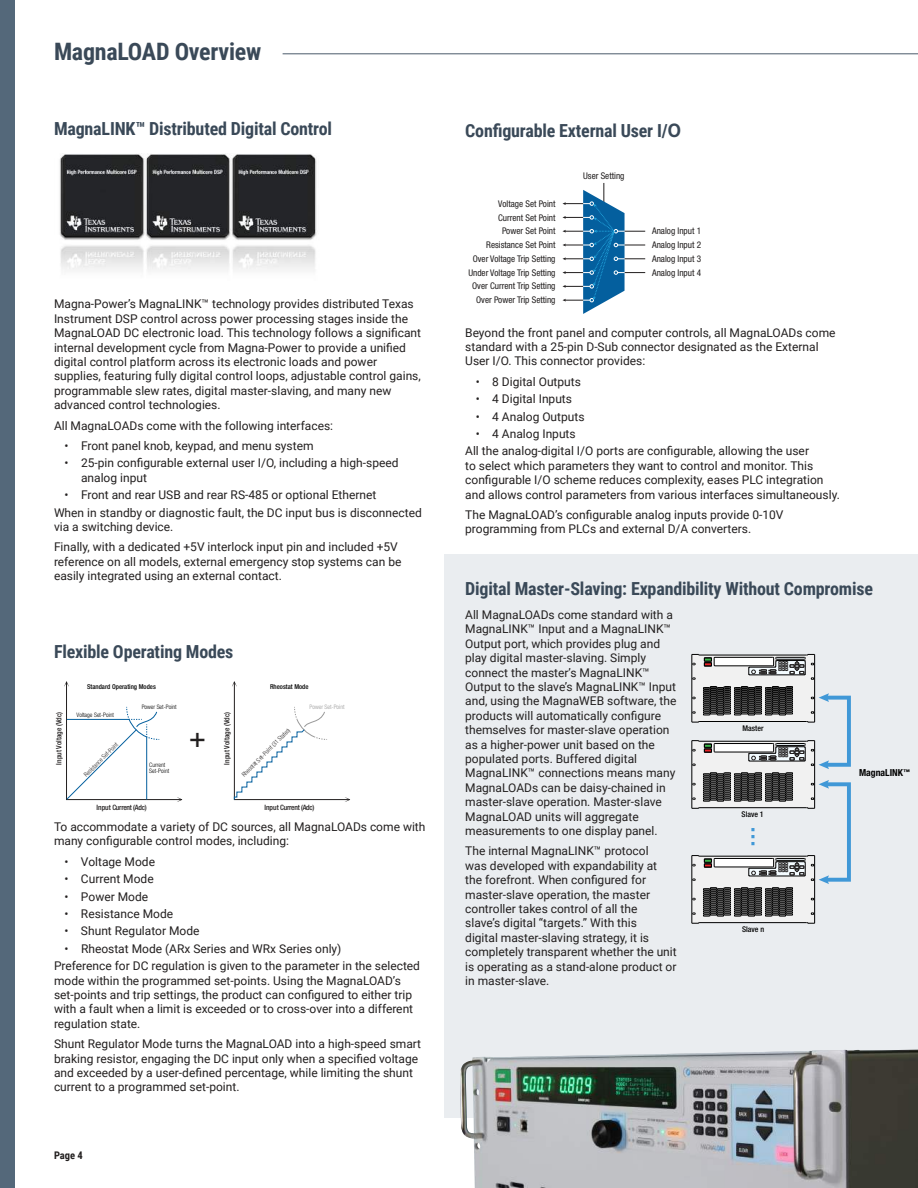
<style>
.page{position:relative;width:918px;height:1188px;background:#fff}
.page>*{position:absolute;margin:0;border:0;box-sizing:border-box;transform-origin:0 0}
.t1{font:500 condensed 27.9px "Helvetica Neue LT Std";color:#221f1f}
.t2{font:700 24px "Roboto Condensed";letter-spacing:-.01em;color:#3a4958}
.t3{font:700 18px "Roboto Condensed";letter-spacing:-.01em;color:#3a4958}
.t4{font:12px/14.4px "Roboto";color:#221f1f}
.t5{font:700 10.5px "Roboto Condensed";color:#221f1f}
.t6{font:700 condensed 9.75px "Helvetica Neue LT Std";color:#000}
.t7{font:condensed 9.15px/13.8px "Helvetica Neue LT Std";color:#221f1f;text-align:justify}
.t8{font:500 condensed 7.8px "Helvetica Neue LT Std";color:#000}
.t9{font:500 condensed 7.35px "Helvetica Neue LT Std";color:#221f1f}
.t10{font:500 condensed 7.35px "Helvetica Neue LT Std";letter-spacing:-.035em;color:#221f1f}
.t11{font:500 condensed 6.75px "Helvetica Neue LT Std";color:#010101}
.t12{font:300 condensed 6.15px/6.1px "Helvetica Neue LT Std";color:#010101}
.t13{font:300 condensed 6.15px "Helvetica Neue LT Std";color:#221f1f}
.t14{font:300 condensed 6.15px "Helvetica Neue LT Std";color:#999}
.s1{font-family:"Noto Sans CJ Ksc"}
</style>
<div class="page">
<div style="left:0;top:0;width:14px;height:1188px;background:#54687a"></div>
<div style="left:445px;top:554px;width:473px;height:564px;background:#eaedf0"></div>
<img style="left:460px;top:1050px;width:458px;height:138px">
<img style="left:59px;top:154px;width:258px;height:117px">
<svg style="left:64px;top:681px;width:118px;height:121px"></svg>
<svg style="left:232px;top:681px;width:118px;height:121px"></svg>
<svg style="left:562px;top:183px;width:83px;height:131px"></svg>
<div style="left:824px;top:696px;width:27px;height:71px;border:4px solid #4098d7"></div>
<svg style="left:692px;top:654px;width:137px;height:69px"></svg>
<svg style="left:751px;top:828px;width:3px;height:17px"></svg>
<div style="left:824px;top:782px;width:27px;height:100px;border:4px solid #4098d7"></div>
<svg style="left:692px;top:740px;width:137px;height:69px"></svg>
<svg style="left:692px;top:855px;width:137px;height:69px"></svg>
<hr style="left:283px;top:54px;width:635px;height:1px;background:#4a5b6b">
<h2 class="t2" style="left:54px;top:41px;width:209px">MagnaLOAD Overview</h2>
<h3 class="t3" style="left:54px;top:121px;width:280px">MagnaLINK™ Distributed Digital Control</h3>
<p class="t4" style="left:54px;top:296px;width:369px">Magna-Power’s MagnaLINK™ technology provides distributed Texas Instrument DSP control across power processing stages inside the MagnaLOAD DC electronic load. This technology follows a signi昀椀cant internal development cycle from Magna-Power to provide a uni昀椀ed digital control platform across its electronic loads and power supplies, featuring fully digital control loops, adjustable control gains, programmable slew rates, digital master-slaving, and many new advanced control technologies.</p>
<p class="t4" style="left:54px;top:418px;width:281px">All MagnaLOADs come with the following interfaces:</p>
<p class="t4" style="left:64px;top:440px;width:251px">• Front panel knob, keypad, and menu system</p>
<p class="t4" style="left:81px;top:457px;width:319px;text-indent:-16px">• 25-pin con昀椀gurable external user I/O, including a high-speed analog input</p>
<p class="t4" style="left:54px;top:487px;width:369px;line-height:17.4px;text-indent:10px">• Front and rear USB and rear RS-485 or optional Ethernet<br>When in standby or diagnostic fault, the DC input bus is disconnected</p>
<p class="t4" style="left:54px;top:516px;width:345px;line-height:20.4px">via a switching device.<br>Finally, with a dedicated +5V interlock input pin and included +5V</p>
<p class="t4" style="left:54px;top:555px;width:349px">reference on all models, external emergency stop systems can be easily integrated using an external contact.</p>
<h3 class="t3" style="left:54px;top:643px;width:181px">Flexible Operating Modes</h3>
<p class="t11" style="left:87px;top:684px;width:70px">Standard Operating Modes</p>
<p class="t11" style="left:270px;top:684px;width:40px">Rheostat Mode</p>
<p class="t9" style="left:56px;top:765px;width:54px;rotate:-90deg">Input Voltage (Vdc)</p>
<p class="t12" style="left:77px;top:712px;width:39px">Voltage Set-Point</p>
<p class="t13" style="left:83px;top:774px;width:47px;rotate:-45deg">Resistance Set-Point</p>
<p class="t12" style="left:142px;top:705px;width:37px">Power Set-Point</p>
<p class="t12" style="left:149px;top:762px;width:22px">Current<br>Set-Point</p>
<p class="t10" style="left:97px;top:804px;width:52px">Input Current (Adc)</p>
<h1 class="t1" style="left:189px;top:726px;width:18px">+</h1>
<p class="t9" style="left:224px;top:765px;width:54px;rotate:-90deg">Input Voltage (Vdc)</p>
<p class="t13" style="left:241px;top:774px;width:67px;rotate:-45deg">Rheostat Set-Point (31 States)</p>
<p class="t14" style="left:310px;top:705px;width:37px">Power Set-Point</p>
<p class="t10" style="left:264px;top:804px;width:52px">Input Current (Adc)</p>
<p class="t4" style="left:54px;top:819px;width:373px">To accommodate a variety of DC sources, all MagnaLOADs come with many con昀椀gurable control modes, including:</p>
<p class="t4" style="left:64px;top:855px;width:92px">• Voltage Mode</p>
<p class="t4" style="left:64px;top:873px;width:91px">• Current Mode</p>
<p class="t4" style="left:64px;top:890px;width:85px">• Power Mode</p>
<p class="t4" style="left:64px;top:908px;width:110px">• Resistance Mode</p>
<p class="t4" style="left:64px;top:925px;width:137px">• Shunt Regulator Mode</p>
<p class="t4" style="left:54px;top:941px;width:368px;line-height:17.4px;text-indent:10px">• Rheostat Mode (ARx Series and WRx Series only)<br>Preference for DC regulation is given to the parameter in the selected</p>
<p class="t4" style="left:54px;top:973px;width:361px">mode within the programmed set-points. Using the MagnaLOAD’s set-points and trip settings, the product can con昀椀gured to either trip with a fault when a limit is exceeded or to cross-over into a different regulation state.</p>
<p class="t4" style="left:54px;top:1036px;width:369px">Shunt Regulator Mode turns the MagnaLOAD into a high-speed smart braking resistor, engaging the DC input only when a speci昀椀ed voltage and exceeded by a user-de昀椀ned percentage, while limiting the shunt current to a programmed set-point.</p>
<p class="t5" style="left:54px;top:1151px;width:30px">Page 4</p>
<h3 class="t3" style="left:465px;top:118px;width:218px">Con昀椀gurable External User I/<span class="s1">O</span></h3>
<p class="t7" style="left:473px;top:197px;width:84px;text-align:right">Voltage Set Point<br>Current Set Point<br>Power Set Point<br>Resistance Set Point<br>Over Voltage Trip Setting</p>
<p class="t7" style="left:472px;top:280px;width:85px;text-align:center">Over Current Trip Setting<br>Over Power Trip Setting</p>
<p class="t7" style="left:468px;top:266px;width:89px">Under Voltage Trip Setting</p>
<p class="t7" style="left:583px;top:170px;width:43px">User Setting</p>
<p class="t7" style="left:652px;top:225px;width:51px">Analog Input 1<br>Analog Input 2<br>Analog Input 3<br>Analog Input 4</p>
<p class="t4" style="left:465px;top:325px;width:372px">Beyond the front panel and computer controls, all MagnaLOADs come standard with a 25-pin D-Sub connector designated as the External<br>User I/O. This connector provides:</p>
<p class="t4" style="left:476px;top:375px;width:107px">• 8 Digital Outputs</p>
<p class="t4" style="left:476px;top:393px;width:98px">• 4 Digital Inputs</p>
<p class="t4" style="left:476px;top:410px;width:110px">• 4 Analog Outputs</p>
<p class="t4" style="left:465px;top:426px;width:345px;line-height:17.4px;text-indent:10px">• 4 Analog Inputs<br>All the analog-digital I/O ports are con昀椀gurable, allowing the user</p>
<p class="t4" style="left:465px;top:459px;width:376px">to select which parameters they want to control and monitor. This<br>con昀椀gurable I/O scheme reduces complexity, eases PLC integration and allows control parameters from various interfaces simultaneously.</p>
<p class="t4" style="left:465px;top:507px;width:320px">The MagnaLOAD’s con昀椀gurable analog inputs provide 0-10V programming from PLCs and external D/A converters.</p>
<h3 class="t3" style="left:465px;top:581px;width:409px">Digital Master-Slaving: Expandibility Without Compromise</h3>
<p class="t4" style="left:465px;top:607px;width:213px">All MagnaLOADs come standard with a MagnaLINK™ Input and a MagnaLINK™ Output port, which provides plug and play digital master-slaving. Simply connect the master’s MagnaLINK™ Output to the slave’s MagnaLINK™ Input and, using the MagnaWEB software, the products will automatically con昀椀gure themselves for master-slave operation as a higher-power unit based on the populated ports. Buffered digital MagnaLINK™ connections means many MagnaLOADs can be daisy-chained in master-slave operation. Master-slave MagnaLOAD units will aggregate measurements to one display panel.</p>
<p class="t4" style="left:465px;top:843px;width:213px">The internal MagnaLINK™ protocol<br>was developed with expandability at the forefront. When con昀椀gured for master-slave operation, the master controller takes control of all the<br>slave’s digital “targets.” With this<br>digital master-slaving strategy, it is completely transparent whether the unit is operating as a stand-alone product or in master-slave.</p>
<p class="t8" style="left:743px;top:724px;width:22px">Master</p>
<p class="t8" style="left:742px;top:810px;width:24px">Slave 1</p>
<p class="t8" style="left:742px;top:925px;width:24px">Slave n</p>
<p class="t6" style="left:859px;top:769px;width:52px">MagnaLINK<sup>™</sup></p>
</div>
